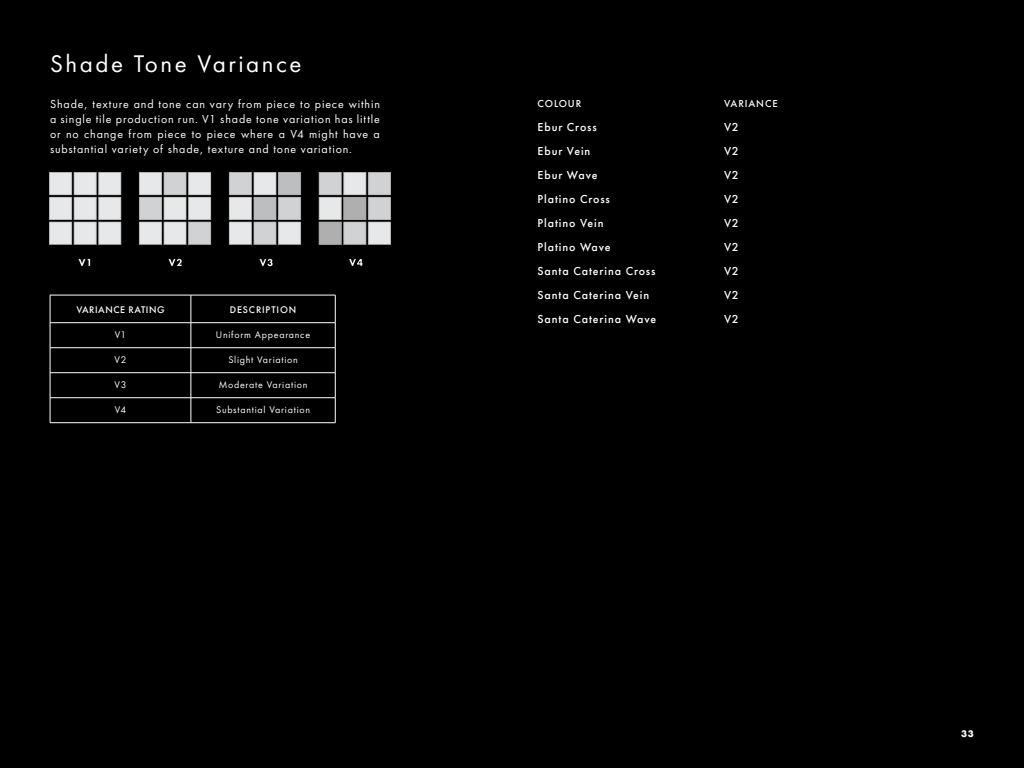
<style>
.page{position:relative;width:1024px;height:768px;background:#000}
.page>*{position:absolute;margin:0;border:0;box-sizing:border-box;transform-origin:0 0}
.t1{font:25px "Futura PT";letter-spacing:.1em;color:#fff}
.t2{font:12px/15px "Futura PT";letter-spacing:.07em;color:#fff;text-align:justify}
.t3{font:500 12px "Futura PT";letter-spacing:.075em;color:#fff}
.t4{font:500 10.5px "Futura PT";letter-spacing:.085em;color:#fff}
.t5{font:10px "Futura PT";letter-spacing:.07em;color:#fff}
.t6{font:500 10px "Futura PT";letter-spacing:.05em;color:#fff}
.t7{font:500 10px "Futura PT";letter-spacing:.07em;color:#fff}
.t8{font:700 10px "Futura PT";color:#fff}
</style>
<div class="page">
<img style="left:50px;top:172px;width:340px;height:95px">
<hr style="left:50px;top:295px;width:141px;height:1px;background:#fff">
<hr style="left:50px;top:323px;width:141px;height:1px;background:#fff">
<hr style="left:50px;top:348px;width:141px;height:1px;background:#fff">
<hr style="left:50px;top:373px;width:141px;height:1px;background:#fff">
<hr style="left:50px;top:398px;width:141px;height:1px;background:#fff">
<svg style="left:50px;top:295px;width:1px;height:128px"></svg>
<hr style="left:50px;top:423px;width:141px;height:1px;background:#fff">
<hr style="left:191px;top:295px;width:144px;height:1px;background:#fff">
<hr style="left:191px;top:323px;width:144px;height:1px;background:#fff">
<hr style="left:191px;top:348px;width:144px;height:1px;background:#fff">
<hr style="left:191px;top:373px;width:144px;height:1px;background:#fff">
<hr style="left:191px;top:398px;width:144px;height:1px;background:#fff">
<svg style="left:191px;top:295px;width:1px;height:128px"></svg>
<svg style="left:335px;top:295px;width:1px;height:128px"></svg>
<hr style="left:191px;top:423px;width:144px;height:1px;background:#fff">
<h1 class="t1" style="left:50px;top:49px;width:253px">Shade Tone Variance</h1>
<p class="t2" style="left:50px;top:96px;width:332px">Shade, texture and tone can vary from piece to piece within a single tile production run. V1 shade tone variation has little or no change from piece to piece where a V4 might have a substantial variety of shade, texture and tone variation.</p>
<p class="t6" style="left:76px;top:303px;width:90px">VARIANCE RATING</p>
<p class="t7" style="left:230px;top:303px;width:68px">DESCRIPTION</p>
<p class="t5" style="left:115px;top:329px;width:13px">V1</p>
<p class="t5" style="left:216px;top:329px;width:96px">Uniform Appearance</p>
<p class="t5" style="left:115px;top:354px;width:13px">V2</p>
<p class="t5" style="left:228px;top:354px;width:71px">Slight Variation</p>
<p class="t5" style="left:115px;top:379px;width:13px">V3</p>
<p class="t5" style="left:219px;top:379px;width:90px">Moderate Variation</p>
<p class="t5" style="left:115px;top:404px;width:13px">V4</p>
<p class="t5" style="left:216px;top:404px;width:95px">Substantial Variation</p>
<p class="t4" style="left:538px;top:97px;width:45px">COLOUR</p>
<p class="t4" style="left:724px;top:97px;width:55px">VARIANCE</p>
<p class="t3" style="left:538px;top:120px;width:61px">Ebur Cross</p>
<p class="t3" style="left:724px;top:120px;width:16px">V2</p>
<p class="t3" style="left:538px;top:144px;width:54px">Ebur Vein</p>
<p class="t3" style="left:724px;top:144px;width:16px">V2</p>
<p class="t3" style="left:538px;top:168px;width:62px">Ebur Wave</p>
<p class="t3" style="left:724px;top:168px;width:16px">V2</p>
<p class="t3" style="left:538px;top:192px;width:74px">Platino Cross</p>
<p class="t3" style="left:724px;top:192px;width:16px">V2</p>
<p class="t3" style="left:538px;top:216px;width:68px">Platino Vein</p>
<p class="t3" style="left:724px;top:216px;width:16px">V2</p>
<p class="t3" style="left:538px;top:240px;width:75px">Platino Wave</p>
<p class="t3" style="left:724px;top:240px;width:16px">V2</p>
<p class="t3" style="left:538px;top:264px;width:120px">Santa Caterina Cross</p>
<p class="t3" style="left:724px;top:264px;width:16px">V2</p>
<p class="t3" style="left:538px;top:288px;width:113px">Santa Caterina Vein</p>
<p class="t3" style="left:724px;top:288px;width:16px">V2</p>
<p class="t3" style="left:538px;top:312px;width:120px">Santa Caterina Wave</p>
<p class="t3" style="left:724px;top:312px;width:16px">V2</p>
<p class="t8" style="left:961px;top:727px;width:14px">33</p>
</div>
